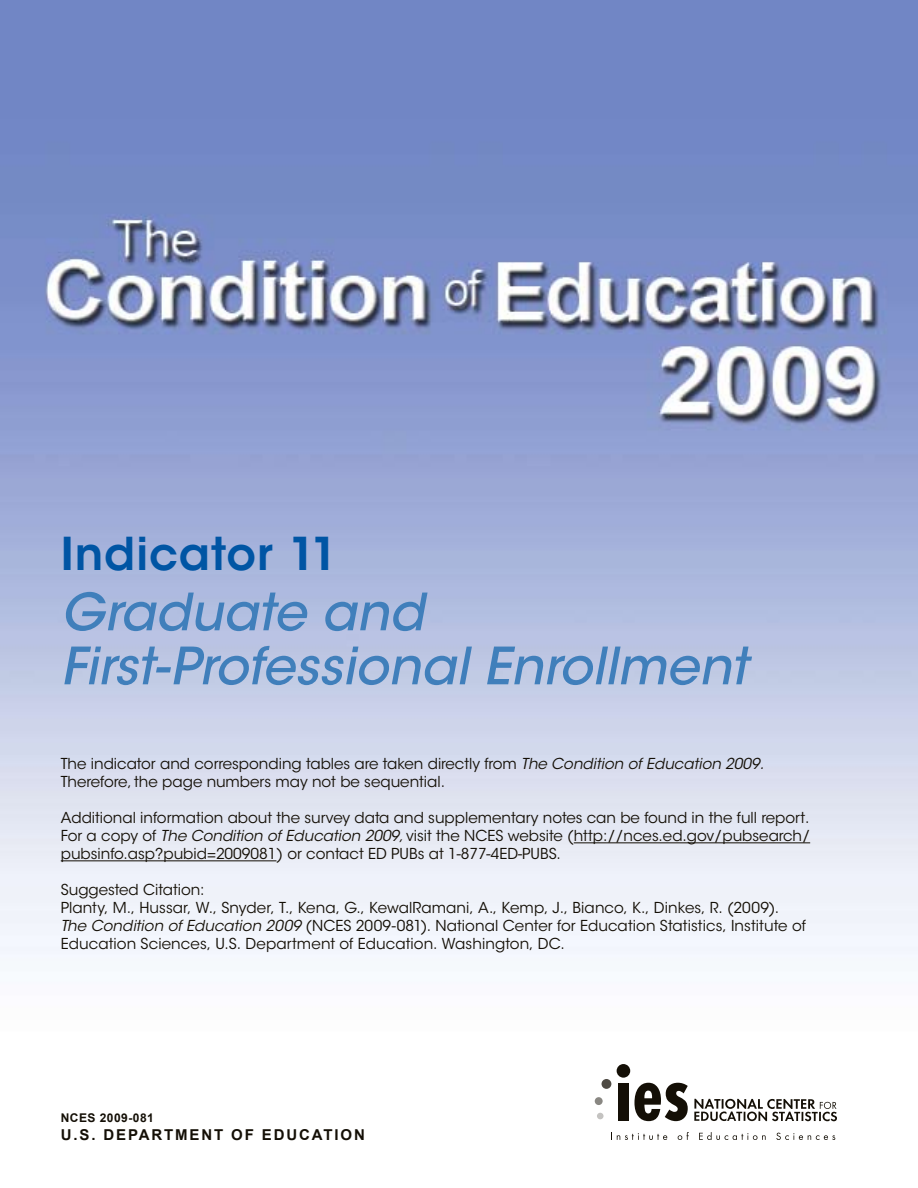
<style>
.page{position:relative;width:918px;height:1188px;background:#fff}
.page>*{position:absolute;margin:0;border:0;box-sizing:border-box;transform-origin:0 0}
.t1{font:italic 500 51px/54px "ITC Avant Garde Std";color:#407fbb}
.t2{font:600 45px "ITC Avant Garde Std";letter-spacing:.02em;color:#0055a4}
.t3{font:15px/18px "ITC Avant Garde Std";color:#140f06}
.t4{font:700 15px "Arial";letter-spacing:.125em;color:#140f06}
.t5{font:700 12px "Arial";letter-spacing:.04em;color:#140f06}
.s1{font-style:italic}
</style>
<div class="page">
<img style="left:0;top:0;width:918px;height:1140px">
<hr style="left:574px;top:842px;width:236px;height:1px;background:#140f06">
<hr style="left:61px;top:860px;width:215px;height:1px;background:#140f06">
<div style="left:602px;top:1079px;width:9px;height:10px;background:#4f4b44;border-radius:50%"></div>
<div style="left:595px;top:1097px;width:8px;height:8px;background:#898782;border-radius:50%"></div>
<div style="left:597px;top:1113px;width:7px;height:6px;background:#c4c3c1;border-radius:50%"></div>
<div style="left:617px;top:1064px;width:13px;height:14px;background:#140f06;border-radius:50%"></div>
<div style="left:618px;top:1083px;width:11px;height:37px;background:#140f06"></div>
<svg style="left:634px;top:1083px;width:54px;height:38px"></svg>
<svg style="left:694px;top:1099px;width:143px;height:22px"></svg>
<svg style="left:611px;top:1133px;width:56px;height:7px"></svg>
<svg style="left:678px;top:1132px;width:11px;height:8px"></svg>
<svg style="left:699px;top:1132px;width:67px;height:8px"></svg>
<svg style="left:776px;top:1133px;width:59px;height:7px"></svg>
<h2 class="t2" style="left:61px;top:525px;width:279px">Indicator 11</h2>
<h1 class="t1" style="left:61px;top:586px;width:688px">Graduate and<br>First-Professional Enrollment</h1>
<p class="t3" style="left:61px;top:755px;width:705px">The indicator and corresponding tables are taken directly from <span class="s1">The Condition of Education 2009.<br></span>Therefore, the page numbers may not be sequential.</p>
<p class="t3" style="left:61px;top:809px;width:751px;text-align:justify">Additional information about the survey data and supplementary notes can be found in the full report.<br>For a copy of <span class="s1">The Condition of Education 2009,</span> visit the NCES website (http://nces.ed.gov/pubsearch/ pubsinfo.asp?pubid=2009081) or contact ED PUBs at 1-877-4ED-PUBS.</p>
<p class="t3" style="left:61px;top:881px;width:747px">Suggested Citation:<br>Planty, M., Hussar, W., Snyder, T., Kena, G., KewalRamani, A., Kemp, J., Bianco, K., Dinkes, R. (2009).<br><span class="s1">The Condition of Education 2009</span> (NCES 2009-081). National Center for Education Statistics, Institute of Education Sciences, U.S. Department of Education. Washington, DC.</p>
<p class="t5" style="left:61px;top:1109px;width:95px">NCES 2009-081</p>
<p class="t4" style="left:61px;top:1124px;width:306px">U.S. DEPARTMENT OF EDUCATION</p>
</div>
